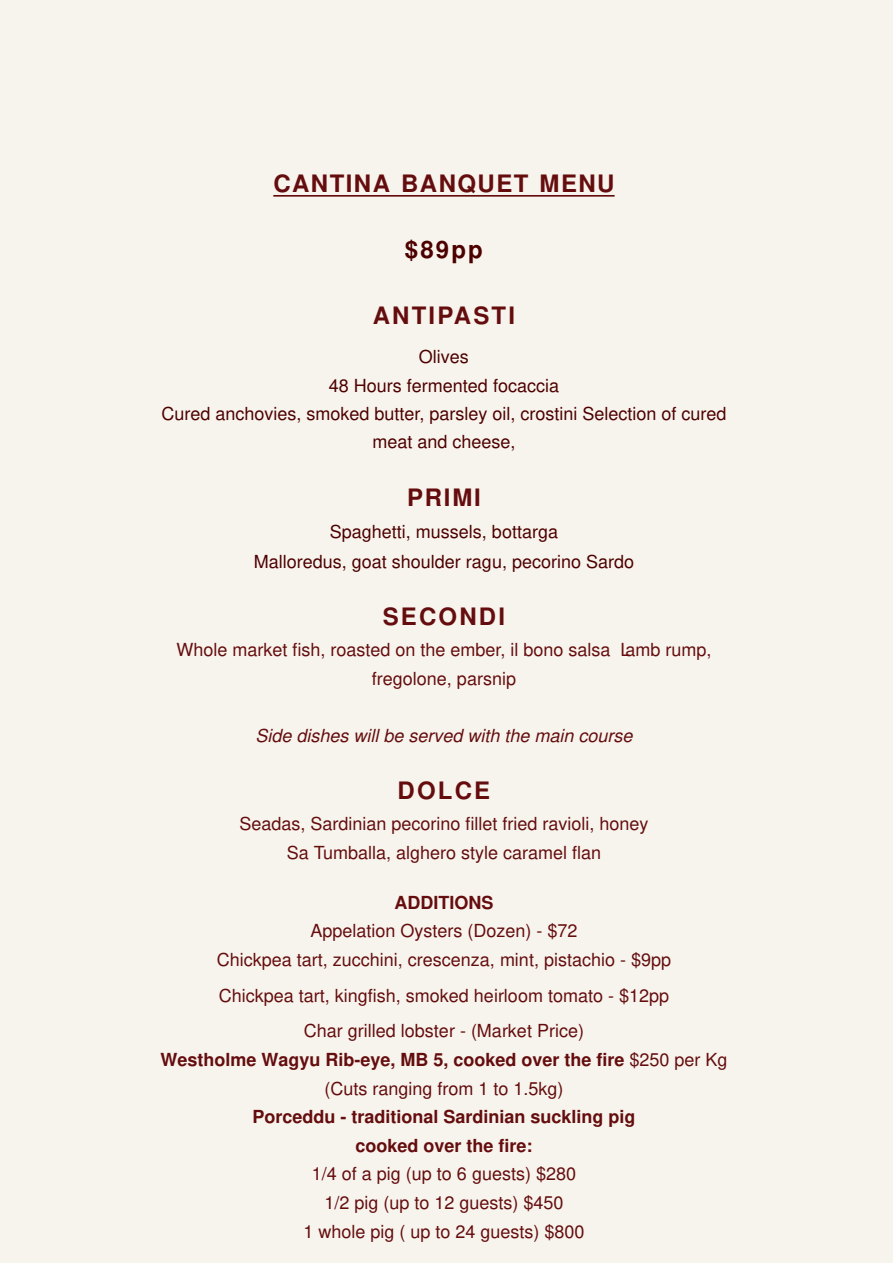
<style>
.page{position:relative;width:893px;height:1263px;background:#f7f4ed}
.page>*{position:absolute;margin:0;border:0;box-sizing:border-box;transform-origin:0 0}
.t1{font:700 24px "Nimbus San L";letter-spacing:.075em;color:#650d0e}
.t2{font:700 24px "Nimbus San L";color:#4d0000}
.t3{font:18px/28.7px "Nimbus San L";color:#650d0e;text-align:center}
.t4{font:18px/28.2px "Nimbus San L";color:#4d0000;text-align:center}
.t5{font:700 18px/28.7px "Nimbus San L";color:#650d0e;text-align:center}
.t6{font:italic 18px "Nimbus San L";color:#650d0e}
.s1{font-weight:400}
</style>
<div class="page">
<hr style="left:273px;top:195px;width:342px;height:2px;background:#650d0e">
<h1 class="t1" style="left:273px;top:167px;width:343px">CANTINA BANQUET MENU</h1>
<h1 class="t2" style="left:405px;top:233px;width:79px">$89pp</h1>
<h1 class="t1" style="left:373px;top:299px;width:144px">ANTIPASTI</h1>
<p class="t4" style="left:161px;top:342px;width:566px">Olives<br>48 Hours fermented focaccia<br>Cured anchovies, smoked butter, parsley oil, crostini Selection of cured meat and cheese,</p>
<h1 class="t1" style="left:407px;top:480px;width:75px">PRIMI</h1>
<p class="t4" style="left:254px;top:516px;width:382px;line-height:29.4px">Spaghetti, mussels, bottarga<br>Malloredus, goat shoulder ragu, pecorino Sardo</p>
<h1 class="t1" style="left:383px;top:599px;width:124px">SECONDI</h1>
<p class="t3" style="left:176px;top:635px;width:536px">Whole market fish, roasted on the ember, il bono salsa Lamb rump, fregolone, parsnip</p>
<p class="t6" style="left:255px;top:722px;width:379px">Side dishes will be served with the main course</p>
<h1 class="t1" style="left:398px;top:773px;width:94px">DOLCE</h1>
<p class="t3" style="left:239px;top:809px;width:411px">Seadas, Sardinian pecorino fillet fried ravioli, honey<br>Sa Tumballa, alghero style caramel flan</p>
<p class="t5" style="left:394px;top:888px;width:100px">ADDITIONS</p>
<p class="t3" style="left:217px;top:916px;width:456px">Appelation Oysters (Dozen) - $72<br>Chickpea tart, zucchini, crescenza, mint, pistachio - $9pp</p>
<p class="t3" style="left:219px;top:977px;width:452px;line-height:35.5px">Chickpea tart, kingfish, smoked heirloom tomato - $12pp<br>Char grilled lobster - (Market Price)</p>
<p class="t5" style="left:160px;top:1045px;width:569px">Westholme Wagyu Rib-eye, MB 5, cooked over the fire <span class="s1">$250 per Kg (Cuts ranging from 1 to 1.5kg)</span></p>
<p class="t5" style="left:252px;top:1102px;width:385px">Porceddu - traditional Sardinian suckling pig cooked over the fire:</p>
<p class="t3" style="left:303px;top:1159px;width:283px">1/4 of a pig (up to 6 guests) $280<br>1/2 pig (up to 12 guests) $450<br>1 whole pig ( up to 24 guests) $800</p>
</div>
